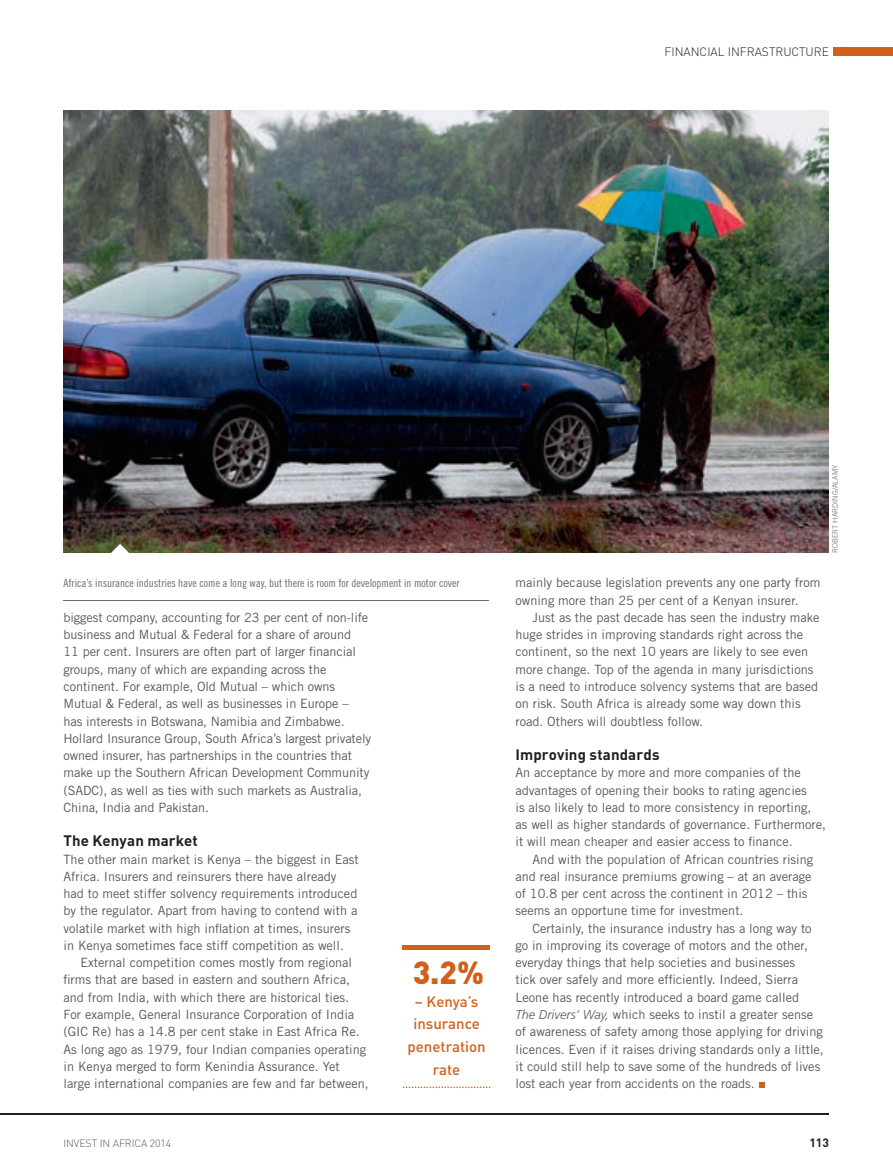
<style>
.page{position:relative;width:893px;height:1175px;background:#fff}
.page>*{position:absolute;margin:0;border:0;box-sizing:border-box;transform-origin:0 0}
.t1{font:900 31.5px "DIN";color:#d2601a}
.t2{font:700 15px "DIN";letter-spacing:.01em;color:#231f20}
.t3{font:500 15px/22.5px "DIN";color:#d2601a;text-align:center}
.t4{font:12.75px/17.2px "Trade Gothic";color:#57585a}
.t5{font:300 12px "DIN";color:#231f20}
.t6{font:700 12px "DIN";color:#231f20}
.t7{font:11.25px "Trade Gothic Cond Eighteen";color:#6c6d70}
.t8{font:300 10.5px "DIN";letter-spacing:-.01em;color:#57585a}
.t9{font:300 7.5px "Trade Gothic";color:#6c6d70}
.s1{font-family:"Frutiger LT";font-weight:300;font-style:italic}
</style>
<div class="page">
<img style="left:64px;top:111px;width:765px;height:441px">
<div style="left:833px;top:47px;width:60px;height:9px;background:#d2601a"></div>
<hr style="left:0;top:1113px;width:829px;height:1px;background:#231f20">
<svg style="left:759px;top:1082px;width:6px;height:5px"></svg>
<svg style="left:111px;top:543px;width:18px;height:10px"></svg>
<hr style="left:64px;top:600px;width:425px;height:1px;background:#6c6d70">
<svg style="left:403px;top:1086px;width:87px;height:1px"></svg>
<hr style="left:402px;top:945px;width:88px;height:4px;background:#d2601a">
<p class="t5" style="left:664px;top:45px;width:166px">FINANCIAL INFRASTRUCTURE</p>
<p class="t7" style="left:64px;top:576px;width:398px">Africa’s insurance industries have come a long way, but there is room for development in motor cover</p>
<p class="t4" style="left:64px;top:608px;width:309px">biggest company, accounting for 23 per cent of non-life business and Mutual &amp; Federal for a share of around<br>11 per cent. Insurers are often part of larger financial groups, many of which are expanding across the continent. For example, Old Mutual – which owns Mutual &amp; Federal, as well as businesses in Europe –<br>has interests in Botswana, Namibia and Zimbabwe.<br>Hollard Insurance Group, South Africa’s largest privately owned insurer, has partnerships in the countries that make up the Southern African Development Community (SADC), as well as ties with such markets as Australia, China, India and Pakistan.</p>
<p class="t2" style="left:64px;top:830px;width:136px">The Kenyan market</p>
<p class="t4" style="left:64px;top:850px;width:297px">The other main market is Kenya – the biggest in East Africa. Insurers and reinsurers there have already had to meet stiffer solvency requirements introduced by the regulator. Apart from having to contend with a volatile market with high inflation at times, insurers in Kenya sometimes face stiff competition as well.</p>
<p class="t4" style="left:64px;top:953px;width:307px;text-indent:17px">External competition comes mostly from regional firms that are based in eastern and southern Africa, and from India, with which there are historical ties.<br>For example, General Insurance Corporation of India (GIC Re) has a 14.8 per cent stake in East Africa Re.<br>As long ago as 1979, four Indian companies operating in Kenya merged to form Kenindia Assurance. Yet large international companies are few and far between,</p>
<p class="t8" style="left:64px;top:1136px;width:109px">INVEST IN AFRICA 2014</p>
<h1 class="t1" style="left:413px;top:951px;width:73px">3.2%</h1>
<p class="t3" style="left:408px;top:989px;width:80px">– Kenya’s insurance penetration rate</p>
<p class="t9" style="left:831px;top:552px;width:90px;rotate:-90deg">ROBERT HARDING/ALAMY</p>
<p class="t4" style="left:515px;top:574px;width:306px">mainly because legislation prevents any one party from owning more than 25 per cent of a Kenyan insurer.</p>
<p class="t4" style="left:515px;top:608px;width:306px;text-indent:17px">Just as the past decade has seen the industry make huge strides in improving standards right across the continent, so the next 10 years are likely to see even more change. Top of the agenda in many jurisdictions is a need to introduce solvency systems that are based on risk. South Africa is already some way down this road. Others will doubtless follow.</p>
<p class="t2" style="left:515px;top:744px;width:146px">Improving standards</p>
<p class="t4" style="left:515px;top:763px;width:312px">An acceptance by more and more companies of the advantages of opening their books to rating agencies<br>is also likely to lead to more consistency in reporting, as well as higher standards of governance. Furthermore, it will mean cheaper and easier access to finance.</p>
<p class="t4" style="left:515px;top:850px;width:299px;text-indent:17px">And with the population of African countries rising and real insurance premiums growing – at an average of 10.8 per cent across the continent in 2012 – this seems an opportune time for investment.</p>
<p class="t4" style="left:515px;top:919px;width:310px;text-indent:17px">Certainly, the insurance industry has a long way to go in improving its coverage of motors and the other, everyday things that help societies and businesses<br>tick over safely and more efficiently. Indeed, Sierra Leone has recently introduced a board game called<br><span class="s1">The Drivers’ Way,</span> which seeks to instil a greater sense of awareness of safety among those applying for driving licences. Even if it raises driving standards only a little, it could still help to save some of the hundreds of lives lost each year from accidents on the roads.</p>
<p class="t6" style="left:809px;top:1134px;width:21px">113</p>
</div>
